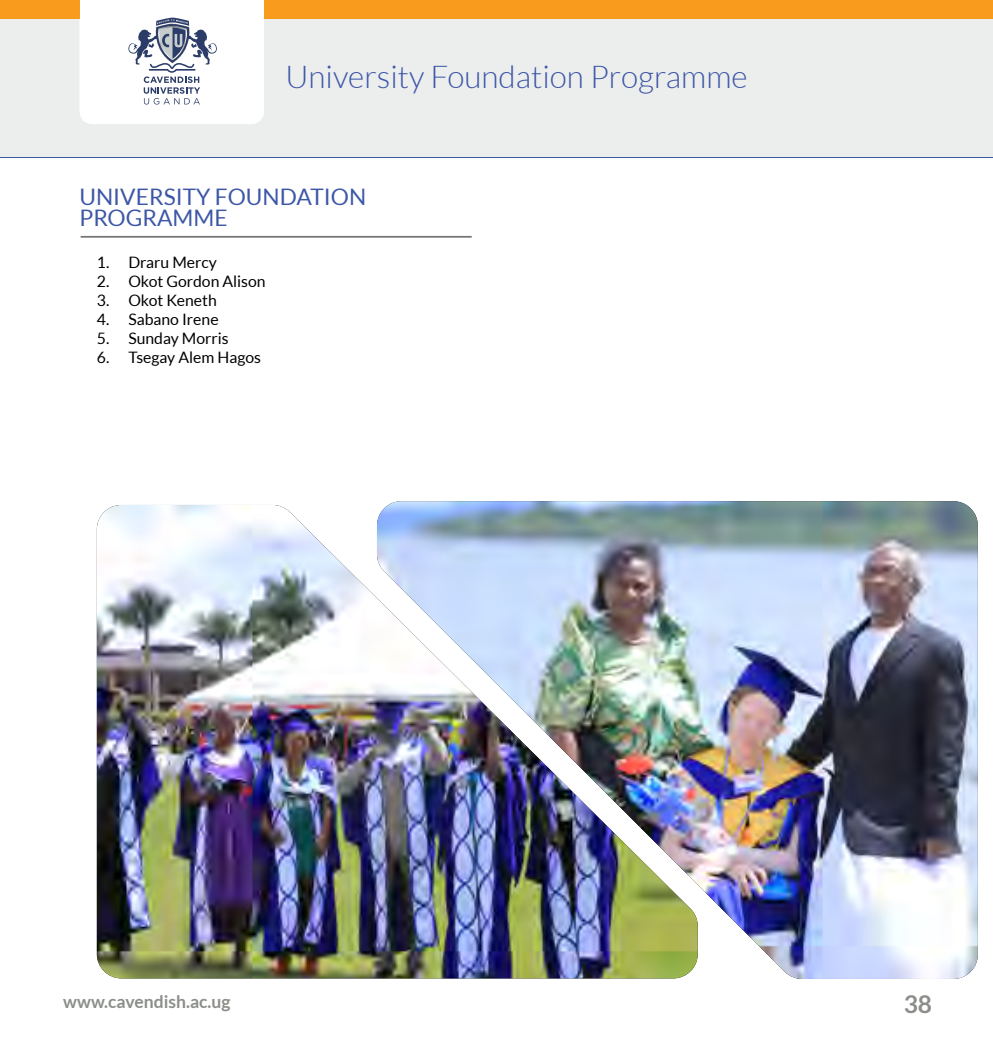
<style>
.page{position:relative;width:993px;height:1042px;background:#fff}
.page>*{position:absolute;margin:0;border:0;box-sizing:border-box;transform-origin:0 0}
.t1{font:300 31.5px "Lato";color:#3d57a7}
.t2{font:700 24.5px "Lato";color:#8b8e89}
.t3{font:22.75px/21px "Lato";color:#3d57a7}
.t4{font:700 17.5px "Lato";color:#8b8e89}
.t5{font:15.75px "Lato";color:#000}
</style>
<div class="page">
<hr style="left:992px;top:0;width:1px;height:157px;background:#3d57a7">
<div style="left:0;top:19px;width:992px;height:138px;background:#eceded"></div>
<hr style="left:992px;top:19px;width:1px;height:138px;background:#eceded">
<svg style="left:79px;top:0;width:185px;height:124px"></svg>
<hr style="left:81px;top:236px;width:390px;height:2px;background:#737577">
<div style="left:264px;top:0;width:728px;height:19px;background:#f99b1d"></div>
<div style="left:0;top:0;width:79px;height:19px;background:#f99b1d"></div>
<img style="left:377px;top:501px;width:600px;height:478px">
<img style="left:97px;top:505px;width:600px;height:473px">
<h1 class="t1" style="left:285px;top:60px;width:463px">University Foundation Programme</h1>
<h3 class="t3" style="left:79px;top:186px;width:288px">UNIVERSITY FOUNDATION<br>PROGRAMME</h3>
<p class="t5" style="left:97px;top:254px;width:122px">1. Draru Mercy</p>
<p class="t5" style="left:97px;top:273px;width:170px">2. Okot Gordon Alison</p>
<p class="t5" style="left:97px;top:291px;width:121px">3. Okot Keneth</p>
<p class="t5" style="left:97px;top:310px;width:123px">4. Sabano Irene</p>
<p class="t5" style="left:97px;top:329px;width:133px">5. Sunday Morris</p>
<p class="t5" style="left:97px;top:348px;width:165px">6. Tsegay Alem Hagos</p>
<p class="t4" style="left:63px;top:991px;width:169px">www.cavendish.ac.ug</p>
<h2 class="t2" style="left:903px;top:990px;width:30px">38</h2>
</div>
